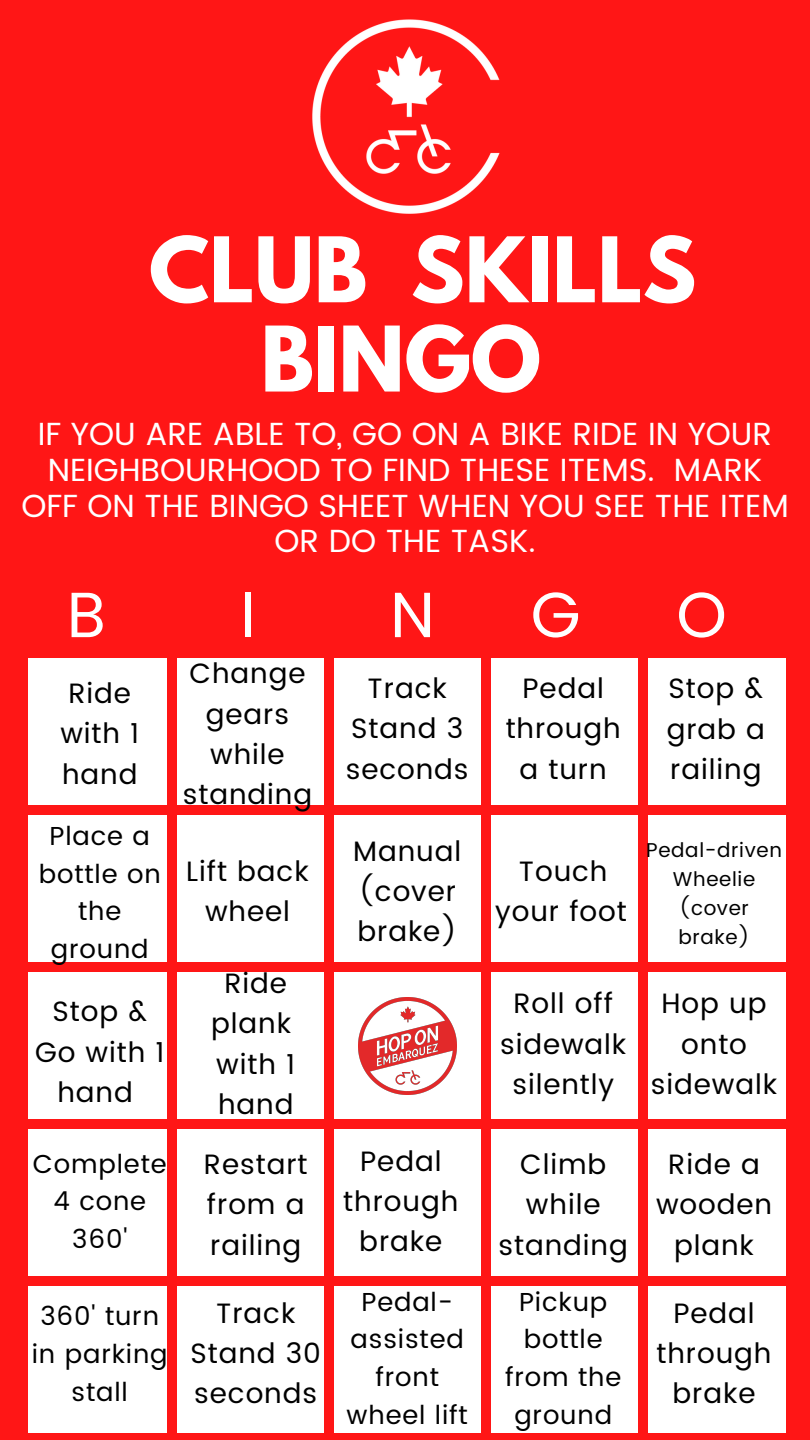
<style>
.page{position:relative;width:810px;height:1440px;background:#ff1616}
.page>*{position:absolute;margin:0;border:0;box-sizing:border-box;transform-origin:0 0}
.t1{font:700 80px/89.2px "League Spartan";color:#fff;text-align:center}
.t2{font:64px "Poppins";color:#fff}
.t3{font:32px/35.7px "Poppins";color:#fff;text-align:center}
.t4{font:28px/40.3px "Poppins";letter-spacing:.035em;color:#000;text-align:center}
.t5{font:26px/37.9px "Poppins";letter-spacing:.035em;color:#000;text-align:center}
.t6{font:20px/28.8px "Poppins";letter-spacing:.035em;color:#000;text-align:center}
</style>
<div class="page">
<div style="left:28px;top:658px;width:139px;height:147px;background:#fff"></div>
<div style="left:177px;top:658px;width:147px;height:147px;background:#fff"></div>
<div style="left:334px;top:658px;width:147px;height:147px;background:#fff"></div>
<div style="left:491px;top:658px;width:147px;height:147px;background:#fff"></div>
<div style="left:648px;top:658px;width:138px;height:147px;background:#fff"></div>
<div style="left:28px;top:815px;width:139px;height:147px;background:#fff"></div>
<div style="left:177px;top:815px;width:147px;height:147px;background:#fff"></div>
<div style="left:334px;top:815px;width:147px;height:147px;background:#fff"></div>
<div style="left:491px;top:815px;width:147px;height:147px;background:#fff"></div>
<div style="left:648px;top:815px;width:138px;height:147px;background:#fff"></div>
<div style="left:28px;top:972px;width:139px;height:147px;background:#fff"></div>
<div style="left:177px;top:972px;width:147px;height:147px;background:#fff"></div>
<div style="left:334px;top:972px;width:147px;height:147px;background:#fff"></div>
<div style="left:491px;top:972px;width:147px;height:147px;background:#fff"></div>
<div style="left:648px;top:972px;width:138px;height:147px;background:#fff"></div>
<div style="left:28px;top:1129px;width:139px;height:147px;background:#fff"></div>
<div style="left:177px;top:1129px;width:147px;height:147px;background:#fff"></div>
<div style="left:334px;top:1129px;width:147px;height:147px;background:#fff"></div>
<div style="left:491px;top:1129px;width:147px;height:147px;background:#fff"></div>
<div style="left:648px;top:1129px;width:138px;height:147px;background:#fff"></div>
<div style="left:28px;top:1286px;width:139px;height:147px;background:#fff"></div>
<div style="left:177px;top:1286px;width:147px;height:147px;background:#fff"></div>
<div style="left:334px;top:1286px;width:147px;height:147px;background:#fff"></div>
<div style="left:491px;top:1286px;width:147px;height:147px;background:#fff"></div>
<div style="left:648px;top:1286px;width:138px;height:147px;background:#fff"></div>
<img style="left:359px;top:997px;width:97px;height:98px">
<img style="left:312px;top:19px;width:188px;height:195px">
<h1 class="t1" style="left:149px;top:236px;width:549px">CLUB SKILLS<br>BINGO</h1>
<p class="t3" style="left:21px;top:416px;width:769px">IF YOU ARE ABLE TO, GO ON A BIKE RIDE IN YOUR NEIGHBOURHOOD TO FIND THESE ITEMS. MARK OFF ON THE BINGO SHEET WHEN YOU SEE THE ITEM OR DO THE TASK.</p>
<h2 class="t2" style="left:67px;top:578px;width:41px">B</h2>
<h2 class="t2" style="left:240px;top:578px;width:17px">I</h2>
<h2 class="t2" style="left:390px;top:578px;width:46px">N</h2>
<h2 class="t2" style="left:531px;top:578px;width:51px">G</h2>
<h2 class="t2" style="left:677px;top:578px;width:52px">O</h2>
<p class="t4" style="left:60px;top:674px;width:80px;text-align:left">Ride with 1 hand</p>
<p class="t5" style="left:39px;top:817px;width:123px">Place a bottle on the ground</p>
<p class="t4" style="left:35px;top:992px;width:131px">Stop &amp;<br>Go with 1 hand</p>
<p class="t4" style="left:183px;top:653px;width:131px">Change gears while standing</p>
<p class="t4" style="left:186px;top:851px;width:124px">Lift back wheel</p>
<p class="t4" style="left:211px;top:963px;width:86px">Ride plank with 1 hand</p>
<p class="t4" style="left:346px;top:668px;width:124px">Track<br>Stand 3 seconds</p>
<p class="t4" style="left:506px;top:668px;width:116px">Pedal through a turn</p>
<p class="t4" style="left:667px;top:668px;width:100px;line-height:40.6px;text-align:justify">Stop &amp; grab a railing</p>
<p class="t4" style="left:353px;top:831px;width:110px;text-align:left">Manual (cover brake)</p>
<p class="t4" style="left:495px;top:851px;width:133px">Touch your foot</p>
<p class="t6" style="left:646px;top:836px;width:137px">Pedal-driven<br>Wheelie (cover brake)</p>
<p class="t4" style="left:500px;top:983px;width:128px">Roll off sidewalk silently</p>
<p class="t4" style="left:651px;top:983px;width:128px">Hop up onto sidewalk</p>
<p class="t4" style="left:343px;top:1141px;width:116px">Pedal through brake</p>
<p class="t5" style="left:33px;top:1145px;width:135px">Complete<br>4 cone<br>360'</p>
<p class="t4" style="left:204px;top:1144px;width:105px;text-align:justify">Restart from a railing</p>
<p class="t4" style="left:499px;top:1144px;width:131px">Climb while standing</p>
<p class="t4" style="left:656px;top:1144px;width:118px">Ride a wooden plank</p>
<p class="t4" style="left:190px;top:1293px;width:132px">Track<br>Stand 30 seconds</p>
<p class="t5" style="left:347px;top:1283px;width:123px">Pedal&shy;assisted front wheel lift</p>
<p class="t5" style="left:505px;top:1283px;width:118px">Pickup bottle from the ground</p>
<p class="t4" style="left:657px;top:1293px;width:116px">Pedal through brake</p>
<p class="t5" style="left:32px;top:1297px;width:137px">360' turn in parking stall</p>
</div>
